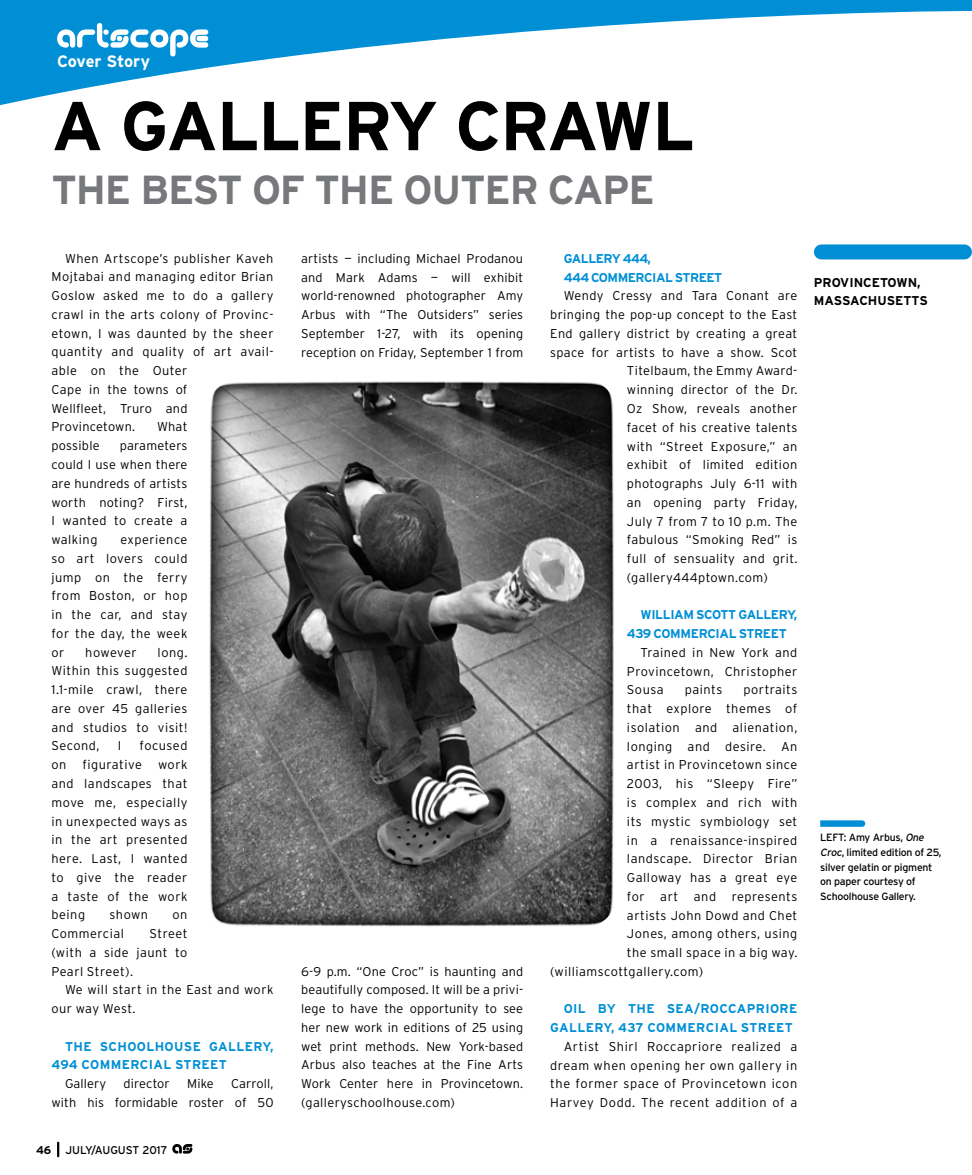
<style>
.page{position:relative;width:972px;height:1175px;background:#fff}
.page>*{position:absolute;margin:0;border:0;box-sizing:border-box;transform-origin:0 0}
.t1{font:700 69px "Interstate";letter-spacing:-.02em;color:#000}
.t2{font:700 40.5px "Interstate";letter-spacing:-.03em;color:#77787b}
.t3{font:700 16.5px "Interstate";letter-spacing:-.015em;color:#fff}
.t4{font:300 12.75px/18.8px "Interstate";letter-spacing:.03em;color:#000;text-align:justify}
.t5{font:700 12.75px/18.8px "Interstate";letter-spacing:.03em;color:#008fd5}
.t6{font:300 12.75px/18.8px "Interstate";letter-spacing:.01em;color:#000;text-align:right}
.t7{font:700 12.75px/18.8px "Interstate";letter-spacing:-.03em;color:#008fd5}
.t8{font:700 12.75px/18.8px "Interstate";letter-spacing:-.04em;color:#008fd5}
.t9{font:700 12.75px/18px "Interstate";color:#000}
.t10{font:11.25px "Interstate";color:#000}
.t11{font:700 11.25px "Interstate";color:#000}
.t12{font:10.5px/14.7px "Interstate";letter-spacing:-.025em;color:#000}
.s1{font-style:italic}
</style>
<div class="page">
<svg style="left:57px;top:1142px;width:2px;height:14px"></svg>
<svg style="left:172px;top:1144px;width:20px;height:9px"></svg>
<svg style="left:0;top:0;width:972px;height:106px"></svg>
<img style="left:209px;top:381px;width:405px;height:546px">
<div style="left:821px;top:244px;width:143px;height:15px;background:#008fd5"></div>
<svg style="left:820px;top:820px;width:45px;height:6px"></svg>
<svg style="left:57px;top:23px;width:151px;height:34px"></svg>
<p class="t3" style="left:57px;top:51px;width:95px">Cover Story</p>
<h1 class="t1" style="left:52px;top:87px;width:645px">A GALLERY CRAWL</h1>
<h2 class="t2" style="left:52px;top:167px;width:605px">THE BEST OF THE OUTER CAPE</h2>
<p class="t4" style="left:52px;top:249px;width:224px;text-align:left;text-indent:14px">When Artscope’s publisher Kaveh<br>Mojtabai and managing editor Brian<br>Goslow asked me to do a gallery crawl in the arts colony of Provinc&shy;etown, I was daunted by the sheer quantity and quality of art avail&shy;able on the Outer<br>Cape in the towns of<br>Wellfleet, Truro and<br>Provincetown.</p>
<p class="t4" style="left:157px;top:417px;width:32px">What</p>
<p class="t4" style="left:52px;top:436px;width:137px;text-indent:68px">parameters could I use when there are hundreds of artists worth noting? First, I wanted to create a walking</p>
<p class="t4" style="left:52px;top:436px;width:50px">possible</p>
<p class="t4" style="left:52px;top:530px;width:137px;text-indent:69px">experience so art lovers could jump on the ferry from Boston, or hop in the car, and stay for the day, the week or</p>
<p class="t4" style="left:52px;top:642px;width:137px;text-indent:106px">long.<br>Within this suggested 1.1-mile crawl, there are over 45 galleries and studios to visit!<br>Second,</p>
<p class="t4" style="left:85px;top:642px;width:53px">however</p>
<p class="t4" style="left:118px;top:736px;width:5px">I</p>
<p class="t4" style="left:140px;top:736px;width:49px">focused</p>
<p class="t4" style="left:52px;top:755px;width:137px;text-indent:107px">work and landscapes that move me, especially in unexpected ways as in the art presented here. Last, I wanted to give the reader a taste of the work being</p>
<p class="t4" style="left:52px;top:755px;width:16px">on</p>
<p class="t4" style="left:83px;top:755px;width:61px">figurative</p>
<p class="t4" style="left:109px;top:905px;width:40px">shown</p>
<p class="t4" style="left:173px;top:905px;width:16px">on</p>
<p class="t4" style="left:52px;top:924px;width:74px">Commercial</p>
<p class="t4" style="left:52px;top:924px;width:137px;text-indent:98px">Street (with a side jaunt to Pearl Street).</p>
<p class="t4" style="left:52px;top:980px;width:224px;text-indent:14px">We will start in the East and work our way West.</p>
<p class="t5" style="left:52px;top:1036px;width:224px;text-indent:14px">THE SCHOOLHOUSE GALLERY,<br>494 COMMERCIAL STREET</p>
<p class="t6" style="left:65px;top:1074px;width:43px">Gallery</p>
<p class="t6" style="left:124px;top:1074px;width:48px">director</p>
<p class="t4" style="left:187px;top:1074px;width:28px">Mike</p>
<p class="t6" style="left:52px;top:1074px;width:224px">Carroll,<br>with his formidable roster of 50</p>
<p class="t11" style="left:36px;top:1143px;width:17px">46</p>
<p class="t10" style="left:65px;top:1143px;width:103px">JULY/AUGUST 2017</p>
<p class="t4" style="left:301px;top:249px;width:224px">artists — including Michael Prodanou and Mark Adams — will exhibit world-renowned photographer Amy Arbus with “The Outsiders” series September 1-27, with its opening reception on Friday, September 1 from</p>
<p class="t4" style="left:301px;top:961px;width:224px">6-9 p.m. “One Croc” is haunting and beautifully composed. It will be a privi&shy;lege to have the opportunity to see her new work in editions of 25 using wet print methods. New York-based Arbus also teaches at the Fine Arts Work Center here in Provincetown. (galleryschoolhouse.com)</p>
<p class="t8" style="left:564px;top:249px;width:160px">GALLERY 444,<br>444 COMMERCIAL STREET</p>
<p class="t4" style="left:564px;top:286px;width:235px">Wendy Cressy and Tara Conant are</p>
<p class="t4" style="left:550px;top:305px;width:249px">bringing the pop-up concept to the East</p>
<p class="t4" style="left:550px;top:324px;width:249px">End gallery district by creating a great</p>
<p class="t4" style="left:550px;top:343px;width:249px">space for artists to have a show. Scot</p>
<p class="t4" style="left:627px;top:361px;width:172px">Titelbaum, the Emmy Award-</p>
<p class="t4" style="left:627px;top:380px;width:172px">winning director of the Dr.</p>
<p class="t4" style="left:627px;top:399px;width:172px">Oz Show, reveals another</p>
<p class="t4" style="left:627px;top:418px;width:172px">facet of his creative talents</p>
<p class="t4" style="left:627px;top:436px;width:172px">with “Street Exposure,” an</p>
<p class="t4" style="left:627px;top:455px;width:172px">exhibit of limited edition</p>
<p class="t4" style="left:627px;top:474px;width:172px">photographs July 6-11 with</p>
<p class="t4" style="left:627px;top:493px;width:172px">an opening party Friday,</p>
<p class="t4" style="left:627px;top:511px;width:172px">July 7 from 7 to 10 p.m. The</p>
<p class="t4" style="left:627px;top:530px;width:172px">fabulous “Smoking Red” is</p>
<p class="t4" style="left:627px;top:549px;width:172px">full of sensuality and grit.</p>
<p class="t4" style="left:627px;top:568px;width:142px">(gallery444ptown.com)</p>
<p class="t7" style="left:627px;top:605px;width:172px;text-indent:14px">WILLIAM SCOTT GALLERY,<br>439 COMMERCIAL STREET</p>
<p class="t4" style="left:627px;top:643px;width:172px;text-indent:14px">Trained in New York and Provincetown, Christopher Sousa</p>
<p class="t4" style="left:685px;top:680px;width:39px">paints</p>
<p class="t4" style="left:743px;top:680px;width:55px">portraits</p>
<p class="t4" style="left:627px;top:699px;width:172px">that explore themes of</p>
<p class="t4" style="left:627px;top:718px;width:172px">isolation and alienation,</p>
<p class="t4" style="left:627px;top:736px;width:172px">longing and desire. An</p>
<p class="t4" style="left:627px;top:755px;width:172px">artist in Provincetown since</p>
<p class="t4" style="left:627px;top:774px;width:172px">2003, his “Sleepy Fire”</p>
<p class="t4" style="left:627px;top:793px;width:172px">is complex and rich with</p>
<p class="t4" style="left:627px;top:811px;width:172px">its mystic symbiology set</p>
<p class="t4" style="left:627px;top:830px;width:172px">in a renaissance-inspired</p>
<p class="t4" style="left:627px;top:849px;width:172px">landscape. Director Brian</p>
<p class="t4" style="left:627px;top:868px;width:172px">Galloway has a great eye</p>
<p class="t4" style="left:627px;top:886px;width:172px">for art and represents</p>
<p class="t4" style="left:627px;top:905px;width:172px">artists John Dowd and Chet</p>
<p class="t4" style="left:627px;top:924px;width:172px">Jones, among others, using</p>
<p class="t4" style="left:627px;top:943px;width:172px">the small space in a big way.</p>
<p class="t4" style="left:550px;top:962px;width:155px">(williamscottgallery.com)</p>
<p class="t5" style="left:550px;top:999px;width:249px;text-indent:14px">OIL BY THE SEA/ROCCAPRIORE<br>GALLERY, 437 COMMERCIAL STREET</p>
<p class="t4" style="left:550px;top:1037px;width:249px;text-indent:14px">Artist Shirl Roccapriore realized a dream when opening her own gallery in the former space of Provincetown icon Harvey Dodd. The recent addition of a</p>
<p class="t9" style="left:814px;top:274px;width:115px">PROVINCETOWN,<br>MASSACHUSETTS</p>
<p class="t12" style="left:820px;top:830px;width:123px">LEFT: Amy Arbus, <span class="s1">One<br>Croc</span>, limited edition of 25, silver gelatin or pigment on paper courtesy of<br>Schoolhouse Gallery.</p>
</div>
